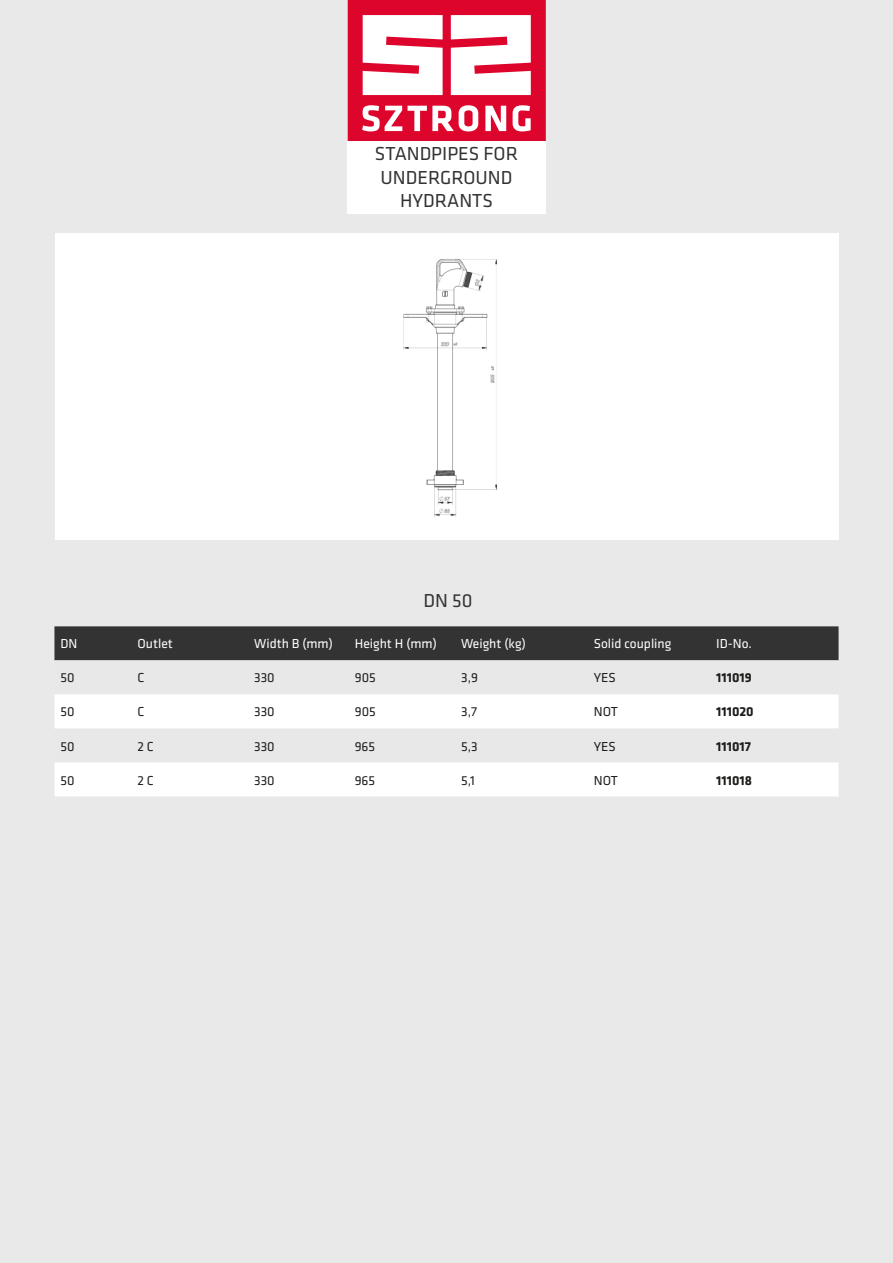
<style>
.page{position:relative;width:893px;height:1263px;background:#e9e9e9}
.page>*{position:absolute;margin:0;border:0;box-sizing:border-box;transform-origin:0 0}
.t1{font:19.5px "Klavika";color:#333}
.t2{font:13.5px "Klavika";color:#1d1d1b}
.t3{font:13.5px "Klavika";color:#fff}
.t4{font:700 13.5px "Klavika";color:#1d1d1b}
</style>
<div class="page">
<svg style="left:348px;top:0;width:198px;height:142px;background:#ed7a8f"></svg>
<div style="left:55px;top:233px;width:784px;height:306px;background:#fff"></div>
<img style="left:403px;top:259px;width:95px;height:258px">
<div style="left:54px;top:626px;width:784px;height:34px;background:#333"></div>
<svg style="left:54px;top:660px;width:784px;height:1px"></svg>
<svg style="left:54px;top:694px;width:784px;height:102px;fill:#fff"></svg>
<div style="left:348px;top:142px;width:198px;height:72px;background:#fff"></div>
<h1 class="t1" style="left:375px;top:143px;width:144px">STANDPIPES FOR</h1>
<h1 class="t1" style="left:381px;top:167px;width:119px">UNDERGROUND</h1>
<h1 class="t1" style="left:400px;top:190px;width:71px">HYD RANTS</h1>
<h1 class="t1" style="left:423px;top:590px;width:51px">DN 50</h1>
<p class="t3" style="left:61px;top:637px;width:18px">DN</p>
<p class="t3" style="left:137px;top:637px;width:37px">OUTLET</p>
<p class="t3" style="left:254px;top:637px;width:80px">WIDTH B (MM)</p>
<p class="t3" style="left:355px;top:637px;width:83px">HEIGHT H (MM)</p>
<p class="t3" style="left:461px;top:637px;width:66px">WEIGHT (KG)</p>
<p class="t3" style="left:594px;top:637px;width:79px">SOLID COUPLING</p>
<p class="t3" style="left:716px;top:637px;width:37px">ID-NO.</p>
<p class="t2" style="left:61px;top:671px;width:16px">50</p>
<p class="t2" style="left:137px;top:671px;width:8px">C</p>
<p class="t2" style="left:254px;top:671px;width:22px">330</p>
<p class="t2" style="left:355px;top:671px;width:23px">905</p>
<p class="t2" style="left:461px;top:671px;width:18px">3,9</p>
<p class="t2" style="left:594px;top:671px;width:23px">YES</p>
<p class="t4" style="left:716px;top:671px;width:37px">111019</p>
<p class="t2" style="left:61px;top:705px;width:16px">50</p>
<p class="t2" style="left:137px;top:705px;width:8px">C</p>
<p class="t2" style="left:254px;top:705px;width:22px">330</p>
<p class="t2" style="left:355px;top:705px;width:23px">905</p>
<p class="t2" style="left:461px;top:705px;width:17px">3,7</p>
<p class="t2" style="left:594px;top:705px;width:26px">NOT</p>
<p class="t4" style="left:716px;top:705px;width:39px">111020</p>
<p class="t2" style="left:61px;top:739px;width:16px">50</p>
<p class="t2" style="left:137px;top:739px;width:18px">2 C</p>
<p class="t2" style="left:254px;top:739px;width:22px">330</p>
<p class="t2" style="left:355px;top:739px;width:22px">965</p>
<p class="t2" style="left:461px;top:739px;width:18px">5,3</p>
<p class="t2" style="left:594px;top:739px;width:23px">YES</p>
<p class="t4" style="left:716px;top:739px;width:36px">111017</p>
<p class="t2" style="left:61px;top:773px;width:16px">50</p>
<p class="t2" style="left:137px;top:773px;width:18px">2 C</p>
<p class="t2" style="left:254px;top:773px;width:22px">330</p>
<p class="t2" style="left:355px;top:773px;width:22px">965</p>
<p class="t2" style="left:461px;top:773px;width:15px">5,1</p>
<p class="t2" style="left:594px;top:773px;width:26px">NOT</p>
<p class="t4" style="left:716px;top:773px;width:37px">111018</p>
</div>
